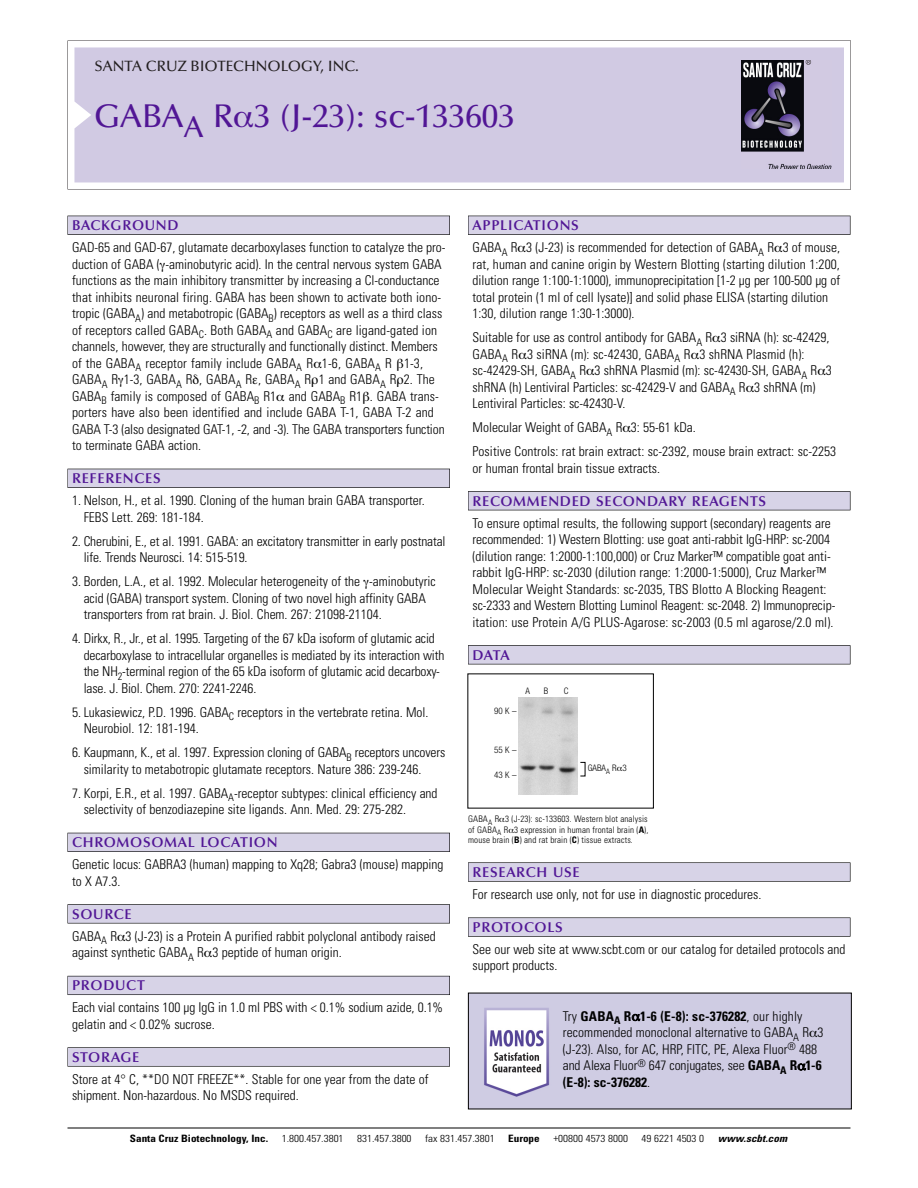
<style>
.page{position:relative;width:918px;height:1188px;background:#fff}
.page>*{position:absolute;margin:0;border:0;box-sizing:border-box;transform-origin:0 0}
.t1{font:500 33px "Optima";color:#511695}
.t2{font:500 15px "Optima";color:#231f20}
.t3{font:600 14.25px "Optima";letter-spacing:.05em;color:#511695}
.t4{font:300 condensed 13.5px/16.5px "Univers";color:#000}
.t5{font:300 condensed 10.2px "Univers";color:#000;scale:1.1 1}
.t6{font:700 condensed 10.2px "Univers";color:#000;scale:1.1 1}
.t7{font:italic 700 condensed 10.2px "Univers";letter-spacing:.005em;color:#000;scale:1.1 1}
.t8{font:300 condensed 9px/10.5px "Univers";letter-spacing:.015em;color:#000;text-align:justify}
.t9{font:300 condensed 9px "Helvetica Neue";color:#000}
.s1{font-weight:700}
</style>
<div class="page">
<svg style="left:68px;top:40px;width:783px;height:149px"></svg>
<div style="left:74px;top:47px;width:770px;height:135px;background:#d1cae3"></div>
<img style="left:741px;top:60px;width:90px;height:108px">
<div style="left:68px;top:216px;width:382px;height:19px;background:#525155"></div>
<div style="left:68px;top:216px;width:381px;height:18px;background:#d7d3e7"></div>
<div style="left:68px;top:469px;width:382px;height:19px;background:#515055"></div>
<div style="left:68px;top:469px;width:381px;height:18px;background:#d7d3e7"></div>
<div style="left:68px;top:833px;width:382px;height:19px;background:#525158"></div>
<div style="left:68px;top:833px;width:381px;height:18px;background:#d7d3e7"></div>
<div style="left:68px;top:904px;width:382px;height:19px;background:#575759"></div>
<div style="left:68px;top:905px;width:381px;height:18px;background:#d7d3e7"></div>
<div style="left:68px;top:976px;width:382px;height:19px;background:#5b5a62"></div>
<div style="left:68px;top:976px;width:381px;height:18px;background:#d7d3e7"></div>
<div style="left:68px;top:1047px;width:382px;height:20px;background:#626263"></div>
<div style="left:68px;top:1048px;width:381px;height:18px;background:#d7d3e7"></div>
<div style="left:468px;top:216px;width:382px;height:19px;background:#525155"></div>
<div style="left:468px;top:216px;width:382px;height:18px;background:#d7d3e7"></div>
<div style="left:468px;top:491px;width:382px;height:19px;background:#525155"></div>
<div style="left:468px;top:492px;width:382px;height:18px;background:#d7d3e7"></div>
<div style="left:468px;top:645px;width:382px;height:19px;background:#545357"></div>
<div style="left:468px;top:646px;width:382px;height:18px;background:#d7d3e7"></div>
<div style="left:468px;top:862px;width:382px;height:20px;background:#666"></div>
<div style="left:468px;top:863px;width:382px;height:18px;background:#d7d3e7"></div>
<svg style="left:468px;top:917px;width:382px;height:20px"></svg>
<div style="left:468px;top:918px;width:382px;height:18px;background:#d7d3e7"></div>
<hr style="left:68px;top:1128px;width:782px;height:1px;background:#000">
<img style="left:519px;top:698px;width:59px;height:97px">
<img style="left:470px;top:995px;width:380px;height:112px">
<svg style="left:234px;top:112px;width:19px;height:16px"></svg>
<svg style="left:632px;top:1014px;width:8px;height:7px"></svg>
<svg style="left:810px;top:1031px;width:7px;height:6px"></svg>
<svg style="left:798px;top:1064px;width:8px;height:6px"></svg>
<p class="t2" style="left:94px;top:61px;width:266px">SANTA CRUZ BIOTECHNOLOGY, INC.</p>
<h1 class="t1" style="left:94px;top:103px;width:422px">GABA<sub>A</sub> R 3 (J-23): sc-133603</h1>
<p class="t3" style="left:72px;top:219px;width:108px">BACKGROUND</p>
<p class="t4" style="left:72px;top:240px;width:375px">GAD-65 and GAD-67, glutamate decarboxylases function to catalyze the pro&shy;duction of GABA ( -aminobutyric acid). In the central nervous system GABA functions as the main inhibitory transmitter by increasing a Cl-conductance that inhibits neuronal firing. GABA has been shown to activate both iono&shy;tropic (GABA<sub>A</sub>) and metabotropic (GABA<sub>B</sub>) receptors as well as a third class of receptors called GABA<sub>C</sub>. Both GABA<sub>A</sub> and GABA<sub>C</sub> are ligand-gated ion channels, however, they are structurally and functionally distinct. Members of the GABA<sub>A</sub> receptor family include GABA<sub>A</sub> R 1-6, GABA<sub>A</sub> R 1-3, GABA<sub>A</sub> R 1-3, GABA<sub>A</sub> R , GABA<sub>A</sub> R , GABA<sub>A</sub> R 1 and GABA<sub>A</sub> R 2. The GABA<sub>B</sub> family is composed of GABA<sub>B</sub> R1 and GABA<sub>B</sub> R1 . GABA trans&shy;porters have also been identified and include GABA T-1, GABA T-2 and GABA T-3 (also designated GAT-1, -2, and -3). The GABA transporters function to terminate GABA action.</p>
<p class="t3" style="left:72px;top:473px;width:90px">REFERENCES</p>
<p class="t4" style="left:84px;top:493px;width:342px;text-indent:-12px">1. Nelson, H., et al. 1990. Cloning of the human brain GABA transporter.<br>FEBS Lett. 269: 181-184.</p>
<p class="t4" style="left:84px;top:534px;width:363px;text-indent:-12px">2. Cherubini, E., et al. 1991. GABA: an excitatory transmitter in early postnatal life. Trends Neurosci. 14: 515-519.</p>
<p class="t4" style="left:84px;top:574px;width:354px;text-indent:-12px">3. Borden, L.A., et al. 1992. Molecular heterogeneity of the -aminobutyric acid (GABA) transport system. Cloning of two novel high affinity GABA transporters from rat brain. J. Biol. Chem. 267: 21098-21104.</p>
<p class="t4" style="left:84px;top:631px;width:362px;text-indent:-12px">4. Dirkx, R., Jr., et al. 1995. Targeting of the 67 kDa isoform of glutamic acid decarboxylase to intracellular organelles is mediated by its interaction with the NH<sub>2</sub>-terminal region of the 65 kDa isoform of glutamic acid decarboxy&shy;lase. J. Biol. Chem. 270: 2241-2246.</p>
<p class="t4" style="left:84px;top:705px;width:346px;text-indent:-12px">5. Lukasiewicz, P.D. 1996. GABA<sub>C</sub> receptors in the vertebrate retina. Mol.<br>Neurobiol. 12: 181-194.</p>
<p class="t4" style="left:84px;top:745px;width:363px;text-indent:-12px">6. Kaupmann, K., et al. 1997. Expression cloning of GABA<sub>B</sub> receptors uncovers similarity to metabotropic glutamate receptors. Nature 386: 239-246.</p>
<p class="t4" style="left:84px;top:786px;width:355px;text-indent:-12px">7. Korpi, E.R., et al. 1997. GABA<sub>A</sub>-receptor subtypes: clinical efficiency and selectivity of benzodiazepine site ligands. Ann. Med. 29: 275-282.</p>
<p class="t3" style="left:72px;top:837px;width:207px">CHROMOSOMAL LOCATION</p>
<p class="t4" style="left:72px;top:857px;width:373px">Genetic locus: GABRA3 (human) mapping to Xq28; Gabra3 (mouse) mapping to X A7.3.</p>
<p class="t3" style="left:72px;top:908px;width:61px">SOURCE</p>
<p class="t4" style="left:72px;top:929px;width:365px">GABA<sub>A</sub> R 3 (J-23) is a Protein A purified rabbit polyclonal antibody raised against synthetic GABA<sub>A</sub> R 3 peptide of human origin.</p>
<p class="t3" style="left:72px;top:980px;width:74px">PRODUCT</p>
<p class="t4" style="left:72px;top:1000px;width:373px">Each vial contains 100 µg IgG in 1.0 ml PBS with &lt; 0.1% sodium azide, 0.1% gelatin and &lt; 0.02% sucrose.</p>
<p class="t3" style="left:72px;top:1051px;width:69px">STORAGE</p>
<p class="t4" style="left:72px;top:1072px;width:358px">Store at 4° C, **DO NOT FREEZE**. Stable for one year from the date of shipment. Non-hazardous. No MSDS required.</p>
<p class="t3" style="left:473px;top:219px;width:108px">APPLICATIONS</p>
<p class="t4" style="left:473px;top:240px;width:369px">GABA<sub>A</sub> R 3 (J-23) is recommended for detection of GABA<sub>A</sub> R 3 of mouse, rat, human and canine origin by Western Blotting (starting dilution 1:200, dilution range 1:100-1:1000), immunoprecipitation [1-2 µg per 100-500 µg of total protein (1 ml of cell lysate)] and solid phase ELISA (starting dilution 1:30, dilution range 1:30-1:3000).</p>
<p class="t4" style="left:473px;top:330px;width:361px">Suitable for use as control antibody for GABA<sub>A</sub> R 3 siRNA (h): sc-42429, GABA<sub>A</sub> R 3 siRNA (m): sc-42430, GABA<sub>A</sub> R 3 shRNA Plasmid (h): sc-42429-SH, GABA<sub>A</sub> R 3 shRNA Plasmid (m): sc-42430-SH, GABA<sub>A</sub> R 3 shRNA (h) Lentiviral Particles: sc-42429-V and GABA<sub>A</sub> R 3 shRNA (m)<br>Lentiviral Particles: sc-42430-V.</p>
<p class="t4" style="left:473px;top:416px;width:365px;line-height:24px">Molecular Weight of GABA<sub>A</sub> R 3: 55-61 kDa.<br>Positive Controls: rat brain extract: sc-2392, mouse brain extract: sc-2253</p>
<p class="t4" style="left:473px;top:461px;width:189px">or human frontal brain tissue extracts.</p>
<p class="t3" style="left:473px;top:495px;width:295px">RECOMMENDED SECONDARY REAGENTS</p>
<p class="t4" style="left:473px;top:516px;width:364px">To ensure optimal results, the following support (secondary) reagents are recommended: 1) Western Blotting: use goat anti-rabbit IgG-HRP: sc-2004 (dilution range: 1:2000-1:100,000) or Cruz Marker™ compatible goat anti&shy;rabbit IgG-HRP: sc-2030 (dilution range: 1:2000-1:5000), Cruz Marker™ Molecular Weight Standards: sc-2035, TBS Blotto A Blocking Reagent: sc-2333 and Western Blotting Luminol Reagent: sc-2048. 2) Immunoprecip&shy;itation: use Protein A/G PLUS-Agarose: sc-2003 (0.5 ml agarose/2.0 ml).</p>
<p class="t3" style="left:473px;top:649px;width:39px">DATA</p>
<p class="t9" style="left:494px;top:708px;width:24px">90K–</p>
<p class="t9" style="left:494px;top:747px;width:24px">55K–</p>
<p class="t9" style="left:494px;top:772px;width:24px">43K–</p>
<p class="t9" style="left:526px;top:688px;width:6px">A</p>
<p class="t9" style="left:544px;top:688px;width:6px">B</p>
<p class="t9" style="left:564px;top:688px;width:6px">C</p>
<p class="t9" style="left:588px;top:765px;width:41px">GABA<sub>A</sub> R 3</p>
<p class="t8" style="left:468px;top:815px;width:182px">GABA<sub>A</sub> R 3 (J-23): sc-133603. Western blot analysis of GABA<sub>A</sub> R 3 expression in human frontal brain (<span class="s1">A</span>), mouse brain (<span class="s1">B</span>) and rat brain (<span class="s1">C</span>) tissue extracts.</p>
<p class="t3" style="left:473px;top:866px;width:109px">RESEARCH USE</p>
<p class="t4" style="left:473px;top:887px;width:290px">For research use only, not for use in diagnostic procedures.</p>
<p class="t3" style="left:473px;top:921px;width:92px">PROTOCOLS</p>
<p class="t4" style="left:473px;top:942px;width:375px">See our web site at www.scbt.com or our catalog for detailed protocols and support products.</p>
<p class="t4" style="left:563px;top:1009px;width:262px">Try <span class="s1">GABA</span><sub>A</sub> <span class="s1">R 1-6 (E-8): sc-376282</span>, our highly recommended monoclonal alternative to GABA<sub>A</sub> R 3 (J-23). Also, for AC, HRP, FITC, PE, Alexa Fluor<sup>®</sup> 488 and Alexa Fluor<sup>®</sup> 647 conjugates, see <span class="s1">GABA</span><sub>A</sub> <span class="s1">R 1-6 (E-8): sc-376282</span>.</p>
<p class="t6" style="left:130px;top:1135px;width:127px">Santa Cruz Biotechnology, Inc.</p>
<p class="t5" style="left:282px;top:1135px;width:58px">1.800.457.3801</p>
<p class="t5" style="left:357px;top:1135px;width:51px">831.457.3800</p>
<p class="t5" style="left:425px;top:1135px;width:65px">fax 831.457.3801</p>
<p class="t6" style="left:508px;top:1135px;width:30px">Europe</p>
<p class="t5" style="left:553px;top:1135px;width:69px">+00800 4573 8000</p>
<p class="t5" style="left:642px;top:1135px;width:58px">49 6221 4503 0</p>
<p class="t7" style="left:718px;top:1135px;width:64px">www.scbt.com</p>
</div>
